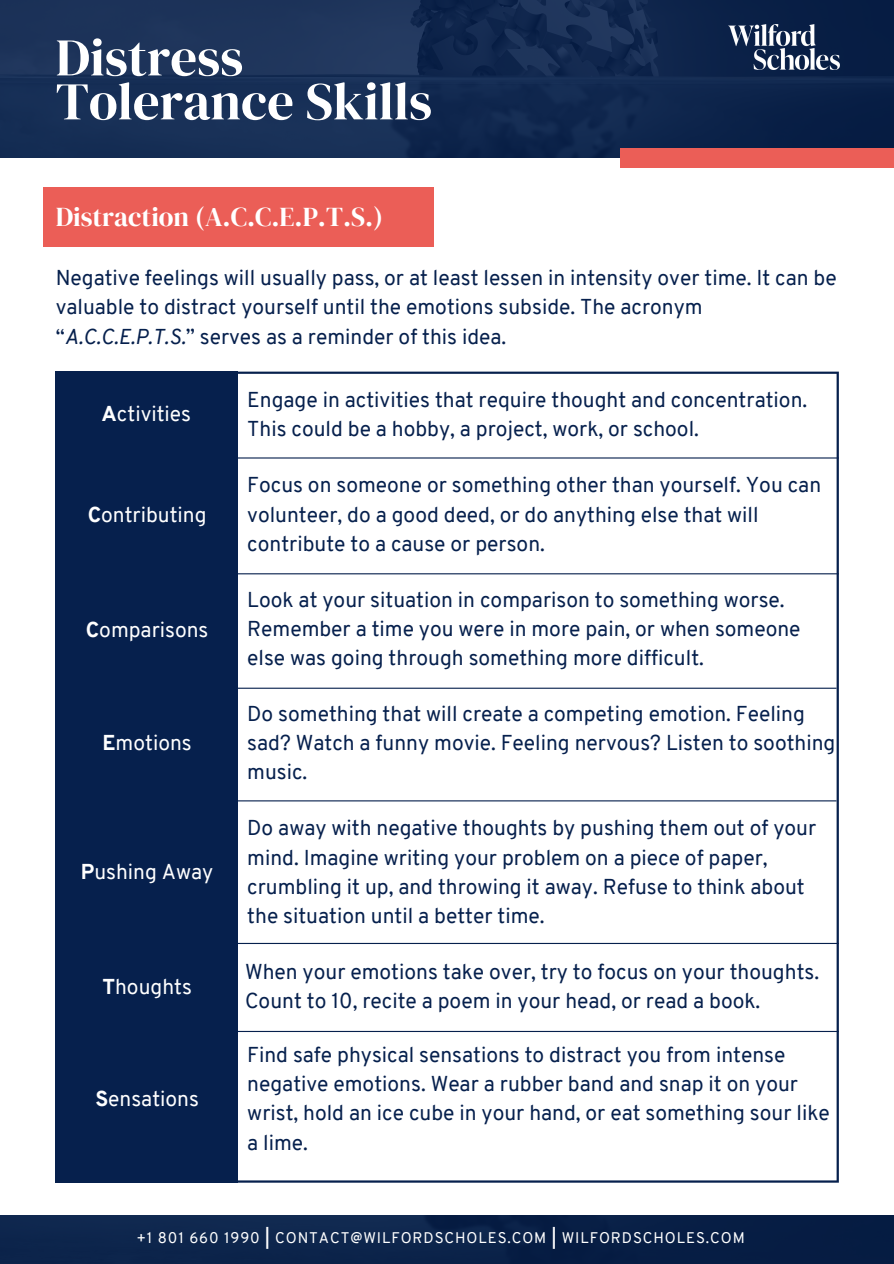
<style>
.page{position:relative;width:894px;height:1264px;background:#fff}
.page>*{position:absolute;margin:0;border:0;box-sizing:border-box;transform-origin:0 0}
.t1{font:52.95px/44px "DM Serif Display";color:#fff}
.t2{font:27px "DM Serif Display";color:#fff}
.t3{font:21px/29.2px "Overpass";color:#06204d}
.t4{font:21px "Overpass";color:#fff}
.t5{font:15px "Overpass";letter-spacing:.06em;color:#fff}
.s1{font-style:italic}
.s2{font-weight:800}
</style>
<div class="page">
<div style="left:43px;top:187px;width:391px;height:60px;background:#eb5e57"></div>
<div style="left:0;top:1215px;width:893px;height:48px;background:#0b2349"></div>
<img style="left:0;top:0;width:893px;height:158px">
<img style="left:728px;top:25px;width:111px;height:45px">
<div style="left:620px;top:148px;width:273px;height:19px;background:#eb5e57"></div>
<svg style="left:238px;top:371px;width:600px;height:811px"></svg>
<div style="left:56px;top:371px;width:182px;height:811px;background:#06204d"></div>
<hr style="left:123px;top:457px;width:715px;height:1px;background:#06204d">
<hr style="left:123px;top:573px;width:715px;height:1px;background:#06204d">
<hr style="left:121px;top:687px;width:715px;height:1px;background:#06204d">
<hr style="left:121px;top:800px;width:715px;height:1px;background:#06204d">
<hr style="left:123px;top:942px;width:715px;height:2px;background:#06204d">
<hr style="left:123px;top:1030px;width:715px;height:2px;background:#06204d">
<p class="t1" style="left:56px;top:35px;width:378px">Distress<br>Tolerance Skills</p>
<p class="t2" style="left:56px;top:198px;width:329px">Distraction (A.C.C.E.P.T.S.)</p>
<p class="t3" style="left:56px;top:265px;width:782px">Negative feelings will usually pass, or at least lessen in intensity over time. It can be valuable to distract yourself until the emotions subside. The acronym “<span class="s1">A.C.C.E.P.T.S.</span>” serves as a reminder of this idea.</p>
<p class="t4" style="left:102px;top:405px;width:91px"><span class="s2">A</span>ctivities</p>
<p class="t4" style="left:88px;top:506px;width:120px"><span class="s2">C</span>ontributing</p>
<p class="t4" style="left:86px;top:621px;width:124px"><span class="s2">C</span>omparisons</p>
<p class="t4" style="left:102px;top:734px;width:91px"><span class="s2">E</span>motions</p>
<p class="t4" style="left:81px;top:863px;width:134px"><span class="s2">P</span>ushing Away</p>
<p class="t4" style="left:102px;top:977px;width:91px"><span class="s2">T</span>houghts</p>
<p class="t4" style="left:95px;top:1089px;width:105px"><span class="s2">S</span>ensations</p>
<p class="t3" style="left:247px;top:386px;width:561px">Engage in activities that require thought and concentration.<br>This could be a hobby, a project, work, or school.</p>
<p class="t3" style="left:247px;top:472px;width:575px">Focus on someone or something other than yourself. You can volunteer, do a good deed, or do anything else that will contribute to a cause or person.</p>
<p class="t3" style="left:247px;top:587px;width:554px">Look at your situation in comparison to something worse.<br>Remember a time you were in more pain, or when someone else was going through something more difficult.</p>
<p class="t3" style="left:247px;top:701px;width:589px">Do something that will create a competing emotion. Feeling sad? Watch a funny movie. Feeling nervous? Listen to soothing music.</p>
<p class="t3" style="left:247px;top:815px;width:570px">Do away with negative thoughts by pushing them out of your mind. Imagine writing your problem on a piece of paper, crumbling it up, and throwing it away. Refuse to think about the situation until a better time.</p>
<p class="t3" style="left:245px;top:959px;width:575px">When your emotions take over, try to focus on your thoughts.<br>Count to 10, recite a poem in your head, or read a book.</p>
<p class="t3" style="left:247px;top:1041px;width:584px">Find safe physical sensations to distract you from intense negative emotions. Wear a rubber band and snap it on your wrist, hold an ice cube in your hand, or eat something sour like a lime.</p>
<p class="t5" style="left:136px;top:1232px;width:609px">+1 801 660 1990 <span class="s2">|</span> CONTACT@WILFORDSCHOLES.COM <span class="s2">|</span> WILFORDSCHOLES.COM</p>
</div>
